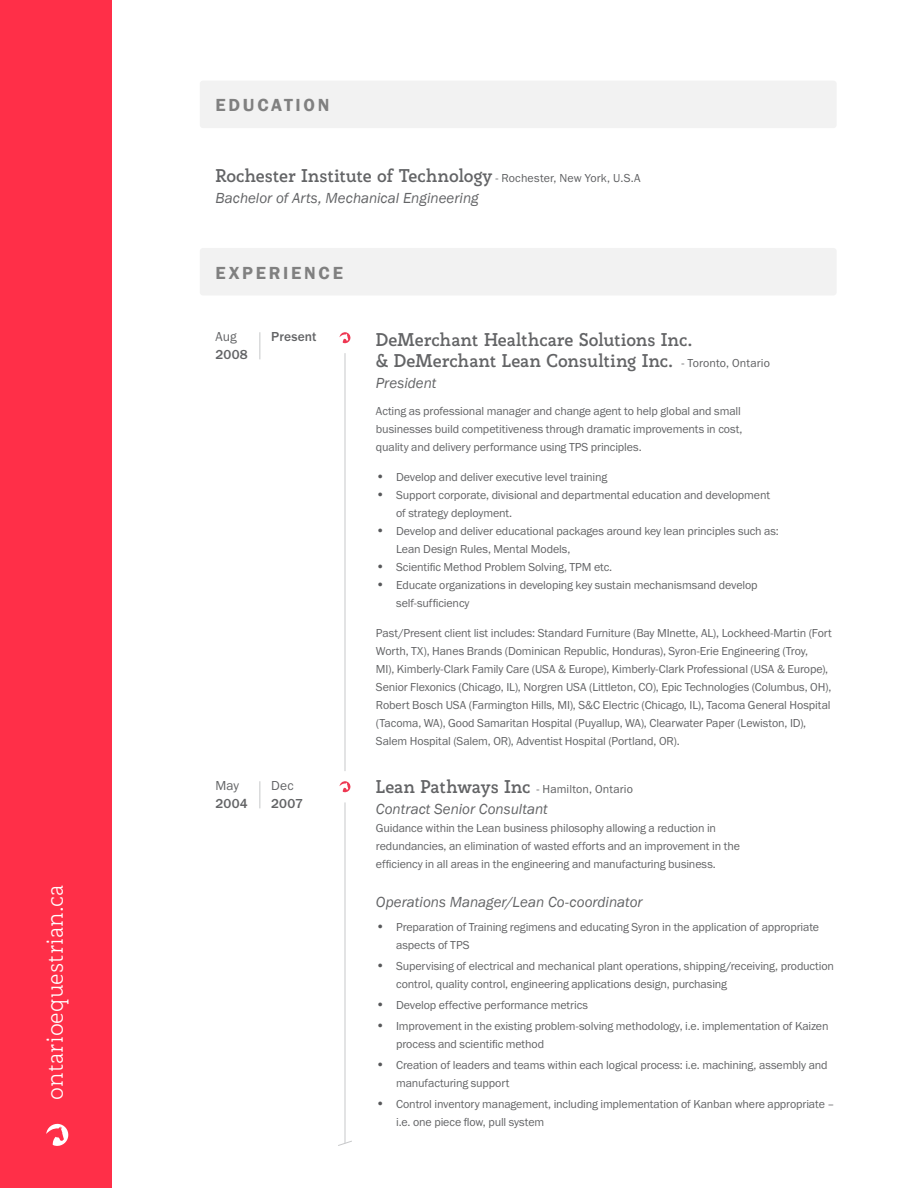
<style>
.page{position:relative;width:918px;height:1188px;background:#fff}
.page>*{position:absolute;margin:0;border:0;box-sizing:border-box;transform-origin:0 0}
.t1{font:300 24px "Rogliano";color:#fff}
.t2{font:700 18px/21px "Rogliano";letter-spacing:-.01em;color:#636466}
.t3{font:600 18px "Franklin Gothic";letter-spacing:.15em;color:#808080}
.t4{font:italic 15px "Franklin Gothic";color:#636466}
.t5{font:500 13.5px "Franklin Gothic URW";letter-spacing:.01em;color:#636466}
.t6{font:13.5px "Franklin Gothic URW Boo";letter-spacing:.005em;color:#636466}
.t7{font:12px/18px "Franklin Gothic URW Boo";letter-spacing:-.01em;color:#636466}
.t8{font:12px "Franklin Gothic URW Boo";letter-spacing:.01em;color:#5f6062}
.s1{font-family:"Franklin Gothic URW Boo";font-weight:400;font-size:12px;color:#5f6062}
.s2{font-size:13.5px;color:#57585a}
.s3{font-family:"Rogliano";font-weight:700;font-size:18px;color:#636466}
</style>
<div class="page">
<div style="left:0;top:0;width:112px;height:1188px;background:#ff2f48"></div>
<svg style="left:338px;top:1140px;width:14px;height:6px"></svg>
<svg style="left:46px;top:1123px;width:23px;height:23px"></svg>
<div style="left:200px;top:81px;width:637px;height:47px;background:#f2f2f2;border-radius:3px"></div>
<div style="left:200px;top:248px;width:637px;height:47px;background:#f2f2f2;border-radius:3px"></div>
<svg style="left:340px;top:332px;width:11px;height:11px"></svg>
<svg style="left:340px;top:781px;width:11px;height:11px"></svg>
<hr style="left:345px;top:353px;width:1px;height:418px;background:#c7c8ca">
<svg style="left:259px;top:332px;width:1px;height:27px"></svg>
<svg style="left:259px;top:781px;width:1px;height:27px"></svg>
<hr style="left:345px;top:802px;width:1px;height:341px;background:#c7c8ca">
<h1 class="t1" style="left:39px;top:1100px;width:217px;rotate:-90deg">ontarioequestrian.ca</h1>
<h2 class="t3" style="left:215px;top:94px;width:115px">EDUCATION</h2>
<h2 class="t2" style="left:215px;top:165px;width:427px">Rochester Institute of Technology <span class="s1">- Rochester, New York, U.S.A</span></h2>
<p class="t4" style="left:215px;top:189px;width:265px">Bachelor of Arts, Mechanical Engineering</p>
<h2 class="t3" style="left:215px;top:262px;width:129px">EXPERIENCE</h2>
<p class="t6" style="left:215px;top:328px;width:23px">Aug</p>
<p class="t5" style="left:215px;top:346px;width:34px">2008</p>
<p class="t5" style="left:271px;top:328px;width:47px">Present</p>
<p class="t6" style="left:215px;top:777px;width:25px">May</p>
<p class="t5" style="left:215px;top:795px;width:34px">2004</p>
<p class="t6" style="left:271px;top:777px;width:24px">Dec</p>
<p class="t5" style="left:271px;top:795px;width:33px">2007</p>
<h2 class="t2" style="left:376px;top:329px;width:396px">DeMerchant Healthcare Solutions Inc.<br>&amp; DeMerchant Lean Consulting Inc. <span class="s1">- Toronto, Ontario</span></h2>
<p class="t4" style="left:376px;top:373px;width:62px">President</p>
<p class="t7" style="left:376px;top:402px;width:368px">Acting as professional manager and change agent to help global and small businesses build competitiveness through dramatic improvements in cost, quality and delivery performance using TPS principles.</p>
<p class="t7" style="left:376px;top:468px;width:233px"><span class="s2">•</span> Develop and deliver executive level training</p>
<p class="t7" style="left:396px;top:486px;width:375px;text-indent:-20px"><span class="s2">•</span> Support corporate, divisional and departmental education and development of strategy deployment.</p>
<p class="t7" style="left:396px;top:522px;width:384px;text-indent:-20px"><span class="s2">•</span> Develop and deliver educational packages around key lean principles such as:<br>Lean Design Rules, Mental Models,</p>
<p class="t7" style="left:376px;top:558px;width:238px"><span class="s2">•</span> Scientific Method Problem Solving, TPM etc.</p>
<p class="t7" style="left:396px;top:576px;width:363px;text-indent:-20px"><span class="s2">•</span> Educate organizations in developing key sustain mechanismsand develop self-sufficiency</p>
<p class="t7" style="left:376px;top:624px;width:457px">Past/Present client list includes: Standard Furniture (Bay MInette, AL), Lockheed-Martin (Fort Worth, TX), Hanes Brands (Dominican Republic, Honduras), Syron-Erie Engineering (Troy,<br>MI), Kimberly-Clark Family Care (USA &amp; Europe), Kimberly-Clark Professional (USA &amp; Europe), Senior Flexonics (Chicago, IL), Norgren USA (Littleton, CO), Epic Technologies (Columbus, OH), Robert Bosch USA (Farmington Hills, MI), S&amp;C Electric (Chicago, IL), Tacoma General Hospital (Tacoma, WA), Good Samaritan Hospital (Puyallup, WA), Clearwater Paper (Lewiston, ID), Salem Hospital (Salem, OR), Adventist Hospital (Portland, OR).</p>
<p class="t8" style="left:376px;top:781px;width:259px"><span class="s3">Lean Pathways Inc</span> - Hamilton, Ontario</p>
<p class="t4" style="left:376px;top:799px;width:173px">Contract Senior Consultant</p>
<p class="t7" style="left:376px;top:819px;width:365px">Guidance within the Lean business philosophy allowing a reduction in redundancies, an elimination of wasted efforts and an improvement in the efficiency in all areas in the engineering and manufacturing business.</p>
<p class="t4" style="left:376px;top:892px;width:268px">Operations Manager/Lean Co-coordinator</p>
<p class="t7" style="left:396px;top:918px;width:424px;text-indent:-20px"><span class="s2">•</span> Preparation of Training regimens and educating Syron in the application of appropriate aspects of TPS</p>
<p class="t7" style="left:396px;top:957px;width:439px;text-indent:-20px"><span class="s2">•</span> Supervising of electrical and mechanical plant operations, shipping/receiving, production control, quality control, engineering applications design, purchasing</p>
<p class="t7" style="left:376px;top:996px;width:214px"><span class="s2">•</span> Develop effective performance metrics</p>
<p class="t7" style="left:396px;top:1017px;width:434px;text-indent:-20px"><span class="s2">•</span> Improvement in the existing problem-solving methodology, i.e. implementation of Kaizen process and scientific method</p>
<p class="t7" style="left:396px;top:1056px;width:433px;text-indent:-20px"><span class="s2">•</span> Creation of leaders and teams within each logical process: i.e. machining, assembly and manufacturing support</p>
<p class="t7" style="left:396px;top:1095px;width:440px;text-indent:-20px"><span class="s2">•</span> Control inventory management, including implementation of Kanban where appropriate – i.e. one piece flow, pull system</p>
</div>
